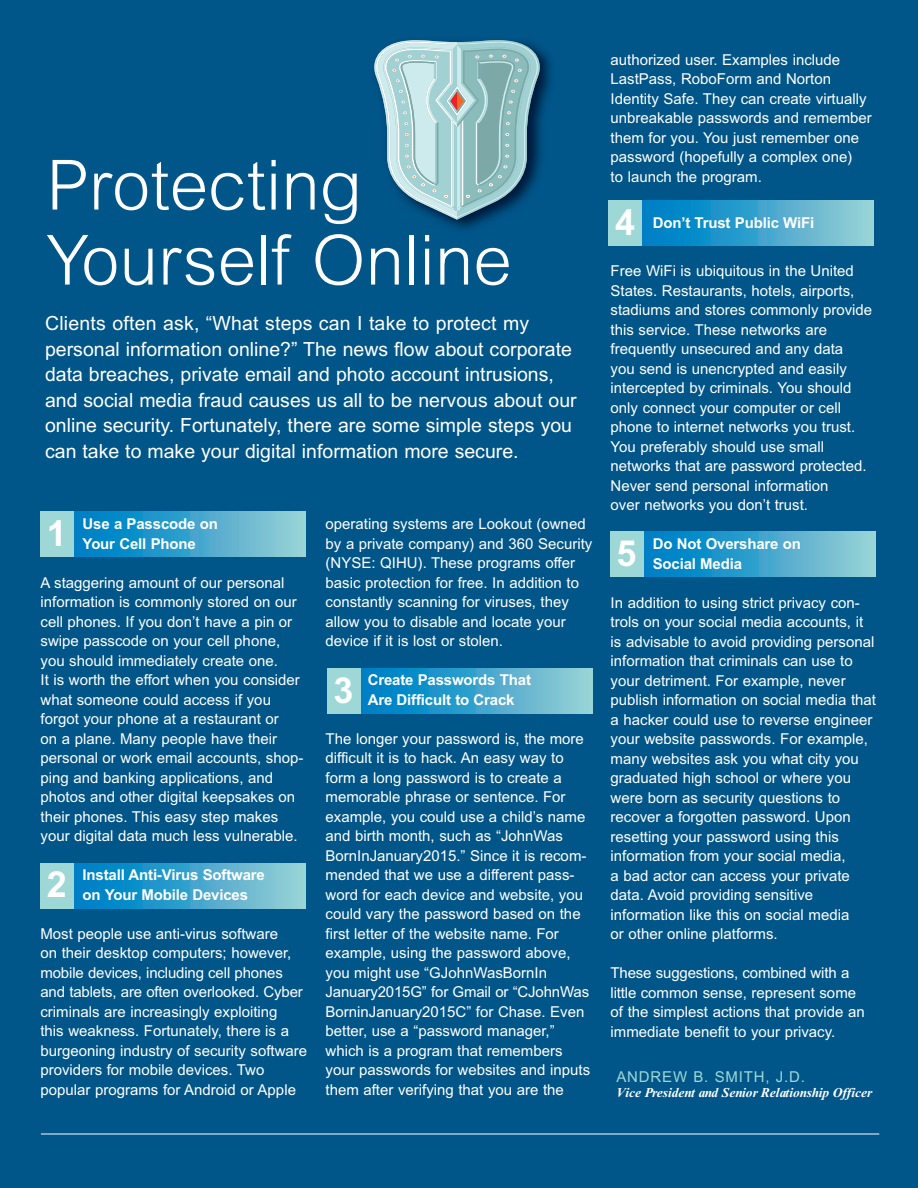
<style>
.page{position:relative;width:918px;height:1188px;background:#005589}
.page>*{position:absolute;margin:0;border:0;box-sizing:border-box;transform-origin:0 0}
.t1{font:300 69.3px/75px "Arial MT Std";color:#fff}
.t2{font:700 36px "Arial";color:#fff}
.t3{font:19.5px/25.5px "Arial";color:#fff}
.t4{font:15px/19.5px "Arial";color:#fff}
.t5{font:700 15px/19.5px "Arial";letter-spacing:-.01em;color:#fff}
.t6{font:15px "Arial";letter-spacing:.055em;color:#9dd8d7}
.t7{font:italic 700 13.5px "Times New Roman";color:#fff}
</style>
<div class="page">
<svg style="left:74px;top:863px;width:232px;height:45px;background:#3fa4cd"></svg>
<div style="left:40px;top:863px;width:34px;height:45px;background:#9dd8d7"></div>
<svg style="left:360px;top:668px;width:233px;height:45px;background:#40a5cd"></svg>
<div style="left:327px;top:668px;width:33px;height:45px;background:#9dd8d7"></div>
<svg style="left:643px;top:532px;width:232px;height:45px;background:#40a5cd"></svg>
<div style="left:610px;top:532px;width:33px;height:45px;background:#9dd8d7"></div>
<div style="left:642px;top:200px;width:232px;height:45px;background:linear-gradient(to right,#0079c5,#98d0d5)"></div>
<div style="left:609px;top:200px;width:33px;height:45px;background:#9dd8d7"></div>
<svg style="left:74px;top:512px;width:232px;height:45px;background:#3fa4cd"></svg>
<div style="left:40px;top:512px;width:34px;height:45px;background:#9dd8d7"></div>
<hr style="left:41px;top:1134px;width:838px;height:1px;background:#fff">
<svg style="left:374px;top:40px;width:166px;height:180px;background:#84b0bb"></svg>
<h1 class="t1" style="left:46px;top:154px;width:467px">Protecting<br>Yourself Online</h1>
<p class="t3" style="left:45px;top:311px;width:533px">Clients often ask, “What steps can I take to protect my personal information online?” The news flow about corporate data breaches, private email and photo account intrusions, and social media fraud causes us all to be nervous about our online security. Fortunately, there are some simple steps you can take to make your digital information more secure.</p>
<p class="t5" style="left:83px;top:514px;width:137px">Use a Passcode on<br>Your Cell Phone</p>
<p class="t4" style="left:41px;top:573px;width:264px">A staggering amount of our personal information is commonly stored on our cell phones. If you don’t have a pin or swipe passcode on your cell phone, you should immediately create one.<br>It is worth the effort when you consider what someone could access if you forgot your phone at a restaurant or<br>on a plane. Many people have their personal or work email accounts, shop&shy;ping and banking applications, and photos and other digital keepsakes on their phones. This easy step makes your digital data much less vulnerable.</p>
<p class="t5" style="left:83px;top:865px;width:184px">Install Anti-Virus Software on Your Mobile Devices</p>
<p class="t4" style="left:40px;top:924px;width:268px">Most people use anti-virus software<br>on their desktop computers; however, mobile devices, including cell phones and tablets, are often overlooked. Cyber criminals are increasingly exploiting<br>this weakness. Fortunately, there is a burgeoning industry of security software providers for mobile devices. Two popular programs for Android or Apple</p>
<h2 class="t2" style="left:47px;top:512px;width:22px">1</h2>
<h2 class="t2" style="left:47px;top:864px;width:22px">2</h2>
<p class="t4" style="left:326px;top:514px;width:268px">operating systems are Lookout (owned by a private company) and 360 Security (NYSE: QIHU). These programs offer basic protection for free. In addition to constantly scanning for viruses, they allow you to disable and locate your device if it is lost or stolen.</p>
<p class="t5" style="left:368px;top:670px;width:165px">Create Passwords That<br>Are Difficult to Crack</p>
<p class="t4" style="left:326px;top:729px;width:266px">The longer your password is, the more difficult it is to hack. An easy way to form a long password is to create a memorable phrase or sentence. For example, you could use a child’s name and birth month, such as “JohnWas BornInJanuary2015.” Since it is recom&shy;mended that we use a different pass&shy;word for each device and website, you could vary the password based on the first letter of the website name. For example, using the password above, you might use “GJohnWasBornIn January2015G” for Gmail or “CJohnWas BorninJanuary2015C” for Chase. Even better, use a “password manager,” which is a program that remembers your passwords for websites and inputs them after verifying that you are the</p>
<h2 class="t2" style="left:334px;top:669px;width:22px">3</h2>
<p class="t4" style="left:611px;top:50px;width:263px">authorized user. Examples include LastPass, RoboForm and Norton Identity Safe. They can create virtually unbreakable passwords and remember them for you. You just remember one password (hopefully a complex one)<br>to launch the program.</p>
<p class="t5" style="left:653px;top:213px;width:163px">Don’t Trust Public WiFi</p>
<p class="t4" style="left:611px;top:261px;width:263px">Free WiFi is ubiquitous in the United States. Restaurants, hotels, airports, stadiums and stores commonly provide this service. These networks are frequently unsecured and any data<br>you send is unencrypted and easily intercepted by criminals. You should only connect your computer or cell phone to internet networks you trust.<br>You preferably should use small networks that are password protected.<br>Never send personal information<br>over networks you don’t trust.</p>
<p class="t5" style="left:653px;top:534px;width:150px">Do Not Overshare on<br>Social Media</p>
<p class="t4" style="left:611px;top:593px;width:267px">In addition to using strict privacy con&shy;trols on your social media accounts, it is advisable to avoid providing personal information that criminals can use to your detriment. For example, never publish information on social media that a hacker could use to reverse engineer your website passwords. For example, many websites ask you what city you graduated high school or where you were born as security questions to recover a forgotten password. Upon resetting your password using this information from your social media,<br>a bad actor can access your private data. Avoid providing sensitive information like this on social media<br>or other online platforms.</p>
<p class="t4" style="left:611px;top:963px;width:256px">These suggestions, combined with a little common sense, represent some of the simplest actions that provide an immediate benefit to your privacy.</p>
<p class="t6" style="left:616px;top:1068px;width:190px">ANDREW B. SMITH, J.D.</p>
<p class="t7" style="left:616px;top:1085px;width:258px">Vice President and Senior Relationship Officer</p>
<h2 class="t2" style="left:615px;top:201px;width:22px">4</h2>
<h2 class="t2" style="left:616px;top:533px;width:22px">5</h2>
</div>
